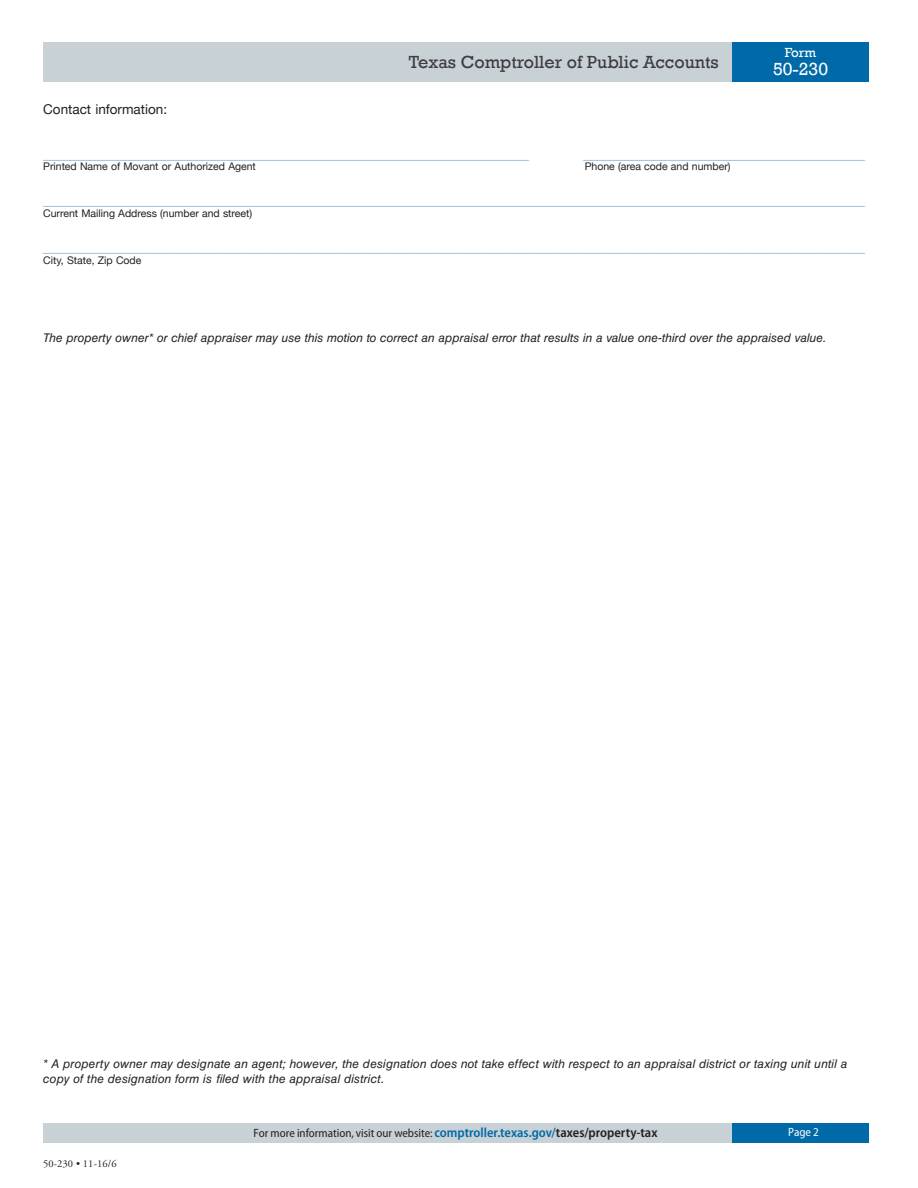
<style>
.page{position:relative;width:918px;height:1188px;background:#fff}
.page>*{position:absolute;margin:0;border:0;box-sizing:border-box;transform-origin:0 0}
.t1{font:18px "Rockwell";color:#3e3e3f}
.t2{font:18px "Rockwell";color:#fff}
.t3{font:600 semi-condensed 13.5px "Myriad Pro";color:#006aa8}
.t4{font:13.5px "Helvetica Neue";color:#231f20}
.t5{font:13.5px "Rockwell";color:#fff}
.t6{font:12px "Helvetica Neue";color:#5b94c6}
.t7{font:italic 12px/14.4px "Helvetica LT Std";letter-spacing:.005em;color:#231f20}
.t8{font:semi-condensed 12px "Myriad Pro";color:#231f20}
.t9{font:semi-condensed 12px "Myriad Pro";color:#fff}
.t10{font:10.5px "Helvetica Neue";color:#231f20}
.t11{font:10.5px "Adobe Garamond Pro";letter-spacing:.01em;color:#231f20}
.s1{color:#231f20}
</style>
<div class="page">
<div style="left:43px;top:42px;width:689px;height:39px;background:#c8d1d5"></div>
<div style="left:732px;top:42px;width:137px;height:39px;background:#006aa8"></div>
<div style="left:43px;top:1123px;width:689px;height:19px;background:#c8d1d5"></div>
<div style="left:732px;top:1123px;width:137px;height:19px;background:#006aa8"></div>
<p class="t4" style="left:43px;top:100px;width:125px">Contact information:</p>
<h1 class="t1" style="left:409px;top:51px;width:311px">Texas Comptroller of Public Accounts</h1>
<p class="t5" style="left:785px;top:45px;width:33px">Form</p>
<h1 class="t2" style="left:773px;top:59px;width:57px">50-230</h1>
<p class="t6" style="left:43px;top:146px;width:487px">_________________________________________________________________________________</p>
<p class="t6" style="left:583px;top:146px;width:283px">_______________________________________________</p>
<p class="t10" style="left:43px;top:159px;width:214px">Printed Name of Movant or Authorized Agent</p>
<p class="t10" style="left:585px;top:159px;width:147px">Phone (area code and number)</p>
<p class="t6" style="left:43px;top:192px;width:823px">_________________________________________________________________________________________________________________________________________</p>
<p class="t10" style="left:43px;top:206px;width:211px">Current Mailing Address (number and street)</p>
<p class="t6" style="left:43px;top:239px;width:823px">_________________________________________________________________________________________________________________________________________</p>
<p class="t10" style="left:43px;top:252px;width:100px">City, State, Zip Code</p>
<p class="t7" style="left:43px;top:330px;width:785px">The property owner* or chief appraiser may use this motion to correct an appraisal error that results in a value one-third over the appraised value.</p>
<p class="t7" style="left:43px;top:1057px;width:806px">* A property owner may designate an agent; however, the designation does not take effect with respect to an appraisal district or taxing unit until a copy of the designation form is filed with the appraisal district.</p>
<p class="t11" style="left:43px;top:1158px;width:75px">50-230 • 11-16/6</p>
<p class="t8" style="left:254px;top:1126px;width:180px">For more information, visit our website:</p>
<p class="t3" style="left:435px;top:1125px;width:224px">comptroller.texas.gov/<span class="s1">taxes/property-tax</span></p>
<p class="t9" style="left:788px;top:1126px;width:32px">Page 2</p>
</div>
